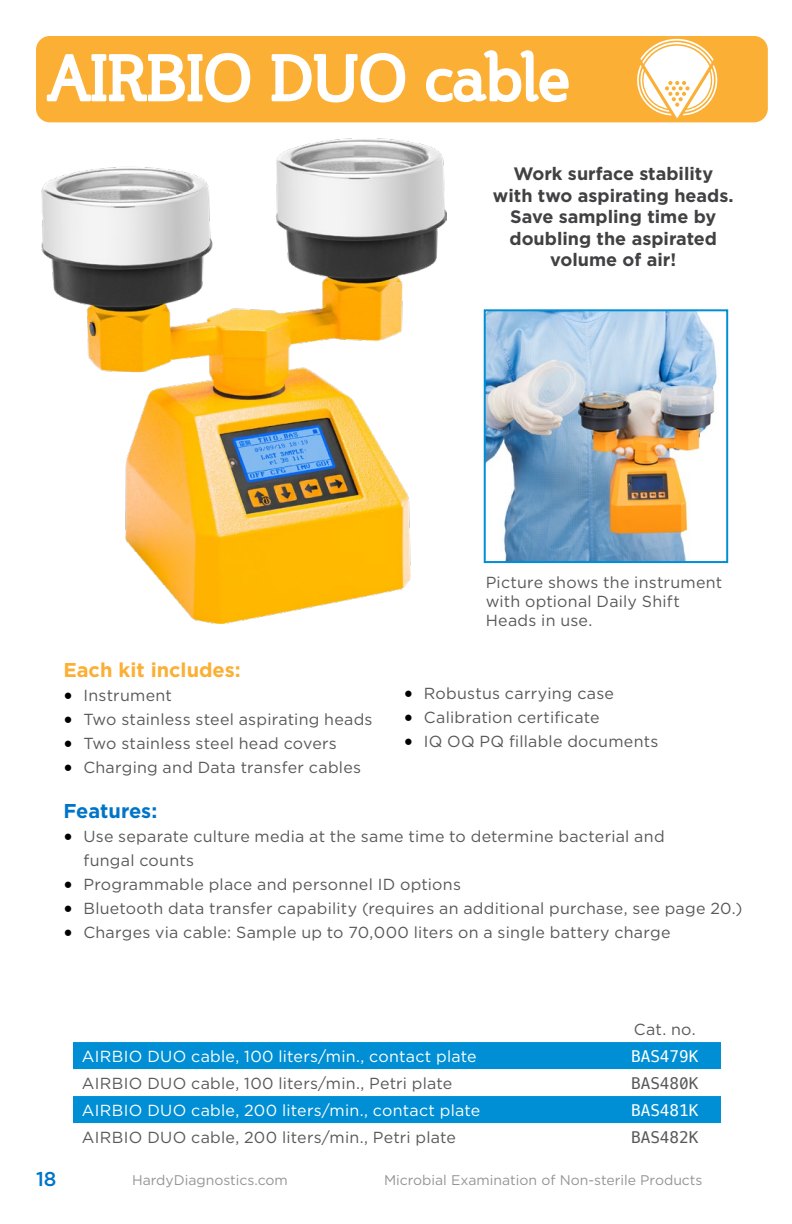
<style>
.page{position:relative;width:792px;height:1224px;background:#fff}
.page>*{position:absolute;margin:0;border:0;box-sizing:border-box;transform-origin:0 0}
.t1{font:700 64px "Steinem";color:#fff}
.t2{font:700 20px "Gotham";color:#fbaf34}
.t3{font:700 20px "Gotham";color:#0075c8}
.t4{font:500 20px "Gotham";color:#0075c8}
.t5{font:700 18px/21.6px "Gotham";color:#414042;text-align:center}
.t6{font:16px/19.2px "Gotham";letter-spacing:.015em;color:#58595b}
.t7{font:16px "Gotham";letter-spacing:.015em;color:#fff}
.t8{font:16px "Menlo";color:#fff}
.t9{font:16px "Menlo";color:#58595b}
.t10{font:14px "Gotham";color:#939598}
.s1{font-family:"Minion Pro";font-size:24px;color:#000}
</style>
<div class="page">
<div style="left:36px;top:36px;width:732px;height:86px;background:#fbaf34;border-radius:14px"></div>
<svg style="left:73px;top:1042px;width:648px;height:81px;fill:#008fd4"></svg>
<img style="left:42px;top:138px;width:404px;height:486px">
<img style="left:487px;top:312px;width:230px;height:248px">
<div style="left:484px;top:309px;width:244px;height:254px;border:2px solid #008fd4"></div>
<svg style="left:637px;top:39px;width:81px;height:79px"></svg>
<h1 class="t1" style="left:48px;top:42px;width:523px">AIRBIO DUO cable</h1>
<p class="t5" style="left:493px;top:163px;width:242px">Work surface stability with two aspirating heads.<br>Save sampling time by doubling the aspirated volume of air!</p>
<p class="t2" style="left:63px;top:656px;width:179px">Each kit includes:</p>
<p class="t6" style="left:63px;top:685px;width:110px"><span class="s1">•</span> Instrument</p>
<p class="t6" style="left:63px;top:709px;width:311px"><span class="s1">•</span> Two stainless steel aspirating heads</p>
<p class="t6" style="left:63px;top:733px;width:275px"><span class="s1">•</span> Two stainless steel head covers</p>
<p class="t6" style="left:63px;top:757px;width:299px"><span class="s1">•</span> Charging and Data transfer cables</p>
<p class="t6" style="left:486px;top:572px;width:238px">Picture shows the instrument with optional Daily Shift<br>Heads in use.</p>
<p class="t6" style="left:404px;top:683px;width:212px"><span class="s1">•</span> Robustus carrying case</p>
<p class="t6" style="left:404px;top:707px;width:197px"><span class="s1">•</span> Calibration certificate</p>
<p class="t6" style="left:404px;top:731px;width:256px"><span class="s1">•</span> IQ OQ PQ fillable documents</p>
<p class="t3" style="left:63px;top:797px;width:95px">Features:</p>
<p class="t6" style="left:83px;top:824px;width:583px;line-height:24px;text-indent:-20px"><span class="s1">•</span> Use separate culture media at the same time to determine bacterial and fungal counts</p>
<p class="t6" style="left:63px;top:874px;width:399px"><span class="s1">•</span> Programmable place and personnel ID options</p>
<p class="t6" style="left:63px;top:898px;width:680px"><span class="s1">•</span> Bluetooth data transfer capability (requires an additional purchase, see page 20.)</p>
<p class="t6" style="left:63px;top:922px;width:609px"><span class="s1">•</span> Charges via cable: Sample up to 70,000 liters on a single battery charge</p>
<p class="t6" style="left:634px;top:1019px;width:63px">Cat. no.</p>
<p class="t7" style="left:82px;top:1046px;width:396px">AIRBIO DUO cable, 100 liters/min., contact plate</p>
<p class="t8" style="left:631px;top:1045px;width:69px">BAS479K</p>
<p class="t6" style="left:82px;top:1073px;width:372px">AIRBIO DUO cable, 100 liters/min., Petri plate</p>
<p class="t9" style="left:631px;top:1072px;width:69px">BAS480K</p>
<p class="t7" style="left:82px;top:1100px;width:400px">AIRBIO DUO cable, 200 liters/min., contact plate</p>
<p class="t8" style="left:631px;top:1099px;width:69px">BAS481K</p>
<p class="t6" style="left:82px;top:1127px;width:376px">AIRBIO DUO cable, 200 liters/min., Petri plate</p>
<p class="t9" style="left:631px;top:1126px;width:69px">BAS482K</p>
<p class="t4" style="left:36px;top:1166px;width:22px">18</p>
<p class="t10" style="left:132px;top:1171px;width:157px">HardyDiagnostics.com</p>
<p class="t10" style="left:384px;top:1171px;width:320px">Microbial Examination of Non-sterile Products</p>
</div>
